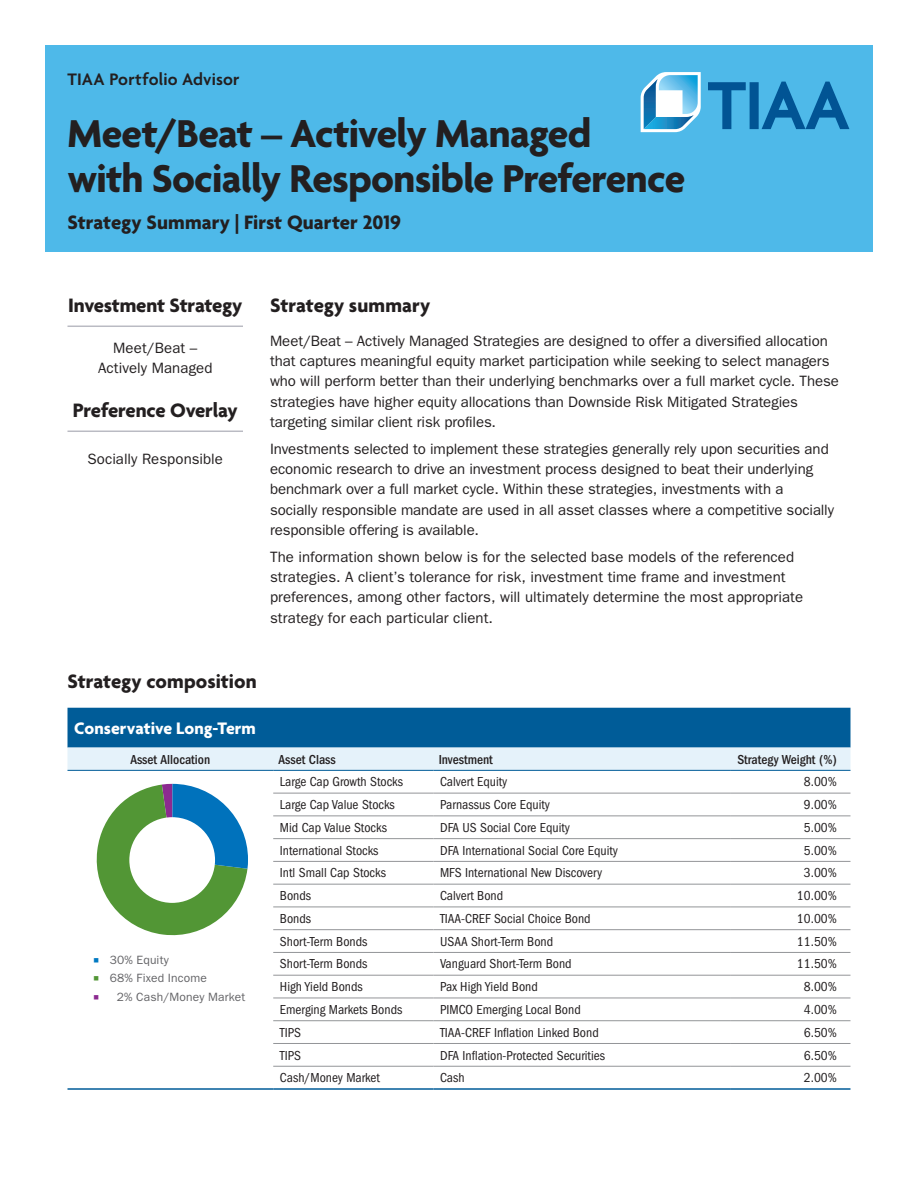
<style>
.page{position:relative;width:918px;height:1188px;background:#fff}
.page>*{position:absolute;margin:0;border:0;box-sizing:border-box;transform-origin:0 0}
.t1{font:700 42px/45px "Agenda";letter-spacing:-.015em;color:#231f20}
.t2{font:700 21px "Agenda";letter-spacing:-.005em;color:#231f20}
.t3{font:700 18px "Agenda";color:#fff}
.t4{font:600 18px "Agenda";letter-spacing:.01em;color:#231f20}
.t5{font:15px/20.2px "ITC Franklin Gothic Std";letter-spacing:-.005em;color:#231f20}
.t6{font:condensed 13.5px "ITC Franklin Gothic Std";color:#231f20}
.t7{font:500 condensed 13.5px "ITC Franklin Gothic Std";color:#231f20}
.t8{font:12px "ITC Franklin Gothic Std";letter-spacing:.015em;color:#636366}
</style>
<div class="page">
<div style="left:45px;top:45px;width:828px;height:207px;background:#4eb9e9"></div>
<svg style="left:708px;top:82px;width:141px;height:47px"></svg>
<svg style="left:641px;top:72px;width:60px;height:60px"></svg>
<hr style="left:68px;top:326px;width:175px;height:1px;background:#babbc3">
<hr style="left:68px;top:431px;width:175px;height:1px;background:#babbc3">
<svg style="left:68px;top:708px;width:782px;height:62px;background:#5392bb"></svg>
<hr style="left:68px;top:770px;width:205px;height:1px;background:#005c98">
<hr style="left:68px;top:1088px;width:205px;height:2px;background:#005c98">
<hr style="left:273px;top:1088px;width:160px;height:2px;background:#005c98">
<hr style="left:433px;top:1088px;width:297px;height:2px;background:#005c98">
<hr style="left:730px;top:1088px;width:120px;height:2px;background:#005c98">
<hr style="left:273px;top:770px;width:160px;height:1px;background:#005c98">
<hr style="left:433px;top:770px;width:297px;height:1px;background:#005c98">
<hr style="left:730px;top:770px;width:120px;height:1px;background:#005c98">
<hr style="left:273px;top:1066px;width:160px;height:1px;background:#939598">
<hr style="left:433px;top:1066px;width:297px;height:1px;background:#939598">
<hr style="left:730px;top:1066px;width:120px;height:1px;background:#939598">
<hr style="left:273px;top:793px;width:160px;height:1px;background:#939598">
<hr style="left:433px;top:793px;width:297px;height:1px;background:#939598">
<hr style="left:730px;top:793px;width:120px;height:1px;background:#939598">
<hr style="left:273px;top:816px;width:160px;height:1px;background:#939598">
<hr style="left:433px;top:816px;width:297px;height:1px;background:#939598">
<hr style="left:730px;top:816px;width:120px;height:1px;background:#939598">
<hr style="left:273px;top:838px;width:160px;height:1px;background:#939598">
<hr style="left:433px;top:838px;width:297px;height:1px;background:#939598">
<hr style="left:730px;top:838px;width:120px;height:1px;background:#939598">
<hr style="left:273px;top:861px;width:160px;height:1px;background:#939598">
<hr style="left:433px;top:861px;width:297px;height:1px;background:#939598">
<hr style="left:730px;top:861px;width:120px;height:1px;background:#939598">
<hr style="left:273px;top:884px;width:160px;height:1px;background:#939598">
<hr style="left:433px;top:884px;width:297px;height:1px;background:#939598">
<hr style="left:730px;top:884px;width:120px;height:1px;background:#939598">
<hr style="left:273px;top:907px;width:160px;height:1px;background:#939598">
<hr style="left:433px;top:907px;width:297px;height:1px;background:#939598">
<hr style="left:730px;top:907px;width:120px;height:1px;background:#939598">
<hr style="left:273px;top:929px;width:160px;height:1px;background:#939598">
<hr style="left:433px;top:929px;width:297px;height:1px;background:#939598">
<hr style="left:730px;top:929px;width:120px;height:1px;background:#939598">
<hr style="left:273px;top:952px;width:160px;height:1px;background:#939598">
<hr style="left:433px;top:952px;width:297px;height:1px;background:#939598">
<hr style="left:730px;top:952px;width:120px;height:1px;background:#939598">
<hr style="left:273px;top:975px;width:160px;height:1px;background:#939598">
<hr style="left:433px;top:975px;width:297px;height:1px;background:#939598">
<hr style="left:730px;top:975px;width:120px;height:1px;background:#939598">
<hr style="left:273px;top:998px;width:160px;height:1px;background:#939598">
<hr style="left:433px;top:998px;width:297px;height:1px;background:#939598">
<hr style="left:730px;top:998px;width:120px;height:1px;background:#939598">
<hr style="left:273px;top:1020px;width:160px;height:1px;background:#939598">
<hr style="left:433px;top:1020px;width:297px;height:1px;background:#939598">
<hr style="left:730px;top:1020px;width:120px;height:1px;background:#939598">
<hr style="left:273px;top:1043px;width:160px;height:1px;background:#939598">
<hr style="left:433px;top:1043px;width:297px;height:1px;background:#939598">
<hr style="left:730px;top:1043px;width:120px;height:1px;background:#939598">
<svg style="left:96px;top:784px;width:152px;height:152px"></svg>
<div style="left:129px;top:817px;width:86px;height:86px;background:#fff;border-radius:50%"></div>
<p class="t4" style="left:68px;top:69px;width:174px">TIAA Portfolio Advisor</p>
<h1 class="t1" style="left:68px;top:114px;width:619px">Meet/Beat – Actively Managed<br>with Socially Responsible Preference</h1>
<h2 class="t2" style="left:68px;top:211px;width:335px">Strategy Summary | First Quarter 2019</h2>
<h2 class="t2" style="left:68px;top:294px;width:176px">Investment Strategy</h2>
<p class="t5" style="left:98px;top:337px;width:116px;text-align:center">Meet/Beat –<br>Actively Managed</p>
<h2 class="t2" style="left:73px;top:399px;width:167px">Preference Overlay</h2>
<p class="t5" style="left:87px;top:449px;width:137px">Socially Responsible</p>
<h2 class="t2" style="left:270px;top:294px;width:162px">Strategy summary</h2>
<p class="t5" style="left:270px;top:331px;width:570px">Meet/Beat – Actively Managed Strategies are designed to offer a diversified allocation that captures meaningful equity market participation while seeking to select managers who will perform better than their underlying benchmarks over a full market cycle. These strategies have higher equity allocations than Downside Risk Mitigated Strategies targeting similar client risk profiles.</p>
<p class="t5" style="left:270px;top:439px;width:566px">Investments selected to implement these strategies generally rely upon securities and economic research to drive an investment process designed to beat their underlying benchmark over a full market cycle. Within these strategies, investments with a socially responsible mandate are used in all asset classes where a competitive socially responsible offering is available.</p>
<p class="t5" style="left:270px;top:547px;width:535px">The information shown below is for the selected base models of the referenced strategies. A client’s tolerance for risk, investment time frame and investment preferences, among other factors, will ultimately determine the most appropriate strategy for each particular client.</p>
<h2 class="t2" style="left:68px;top:670px;width:191px">Strategy composition</h2>
<p class="t3" style="left:74px;top:719px;width:183px">Conservative Long-Term</p>
<p class="t7" style="left:130px;top:751px;width:82px">Asset Allocation</p>
<p class="t7" style="left:279px;top:751px;width:59px">Asset Class</p>
<p class="t7" style="left:439px;top:751px;width:56px">Investment</p>
<p class="t7" style="left:737px;top:751px;width:101px">Strategy Weight (%)</p>
<p class="t8" style="left:110px;top:953px;width:61px">30% Equity</p>
<p class="t8" style="left:110px;top:972px;width:99px">68% Fixed Income</p>
<p class="t8" style="left:117px;top:990px;width:130px">2% Cash/Money Market</p>
<p class="t6" style="left:280px;top:774px;width:125px">Large Cap Growth Stocks</p>
<p class="t6" style="left:440px;top:774px;width:69px">Calvert Equity</p>
<p class="t6" style="left:804px;top:774px;width:35px">8.00%</p>
<p class="t6" style="left:280px;top:797px;width:116px">Large Cap Value Stocks</p>
<p class="t6" style="left:440px;top:797px;width:111px">Parnassus Core Equity</p>
<p class="t6" style="left:804px;top:797px;width:35px">9.00%</p>
<p class="t6" style="left:280px;top:820px;width:108px">Mid Cap Value Stocks</p>
<p class="t6" style="left:440px;top:820px;width:131px">DFA US Social Core Equity</p>
<p class="t6" style="left:804px;top:820px;width:35px">5.00%</p>
<p class="t6" style="left:280px;top:843px;width:100px">International Stocks</p>
<p class="t6" style="left:440px;top:843px;width:179px">DFA International Social Core Equity</p>
<p class="t6" style="left:804px;top:843px;width:35px">5.00%</p>
<p class="t6" style="left:280px;top:865px;width:108px">Intl Small Cap Stocks</p>
<p class="t6" style="left:440px;top:865px;width:164px">MFS International New Discovery</p>
<p class="t6" style="left:804px;top:865px;width:35px">3.00%</p>
<p class="t6" style="left:280px;top:888px;width:33px">Bonds</p>
<p class="t6" style="left:440px;top:888px;width:65px">Calvert Bond</p>
<p class="t6" style="left:797px;top:888px;width:42px">10.00%</p>
<p class="t6" style="left:280px;top:911px;width:33px">Bonds</p>
<p class="t6" style="left:440px;top:911px;width:152px">TIAA-CREF Social Choice Bond</p>
<p class="t6" style="left:797px;top:911px;width:42px">10.00%</p>
<p class="t6" style="left:280px;top:934px;width:89px">Short-Term Bonds</p>
<p class="t6" style="left:440px;top:934px;width:115px">USAA Short-Term Bond</p>
<p class="t6" style="left:797px;top:934px;width:42px">11.50%</p>
<p class="t6" style="left:280px;top:956px;width:89px">Short-Term Bonds</p>
<p class="t6" style="left:440px;top:956px;width:133px">Vanguard Short-Term Bond</p>
<p class="t6" style="left:797px;top:956px;width:42px">11.50%</p>
<p class="t6" style="left:280px;top:979px;width:84px">High Yield Bonds</p>
<p class="t6" style="left:440px;top:979px;width:99px">Pax High Yield Bond</p>
<p class="t6" style="left:804px;top:979px;width:35px">8.00%</p>
<p class="t6" style="left:280px;top:1002px;width:124px">Emerging Markets Bonds</p>
<p class="t6" style="left:440px;top:1002px;width:142px">PIMCO Emerging Local Bond</p>
<p class="t6" style="left:804px;top:1002px;width:35px">4.00%</p>
<p class="t6" style="left:280px;top:1025px;width:23px">TIPS</p>
<p class="t6" style="left:440px;top:1025px;width:160px">TIAA-CREF Inflation Linked Bond</p>
<p class="t6" style="left:804px;top:1025px;width:35px">6.50%</p>
<p class="t6" style="left:280px;top:1047px;width:23px">TIPS</p>
<p class="t6" style="left:440px;top:1047px;width:166px">DFA Inflation-Protected Securities</p>
<p class="t6" style="left:804px;top:1047px;width:35px">6.50%</p>
<p class="t6" style="left:280px;top:1070px;width:101px">Cash/Money Market</p>
<p class="t6" style="left:440px;top:1070px;width:26px">Cash</p>
<p class="t6" style="left:804px;top:1070px;width:35px">2.00%</p>
</div>
